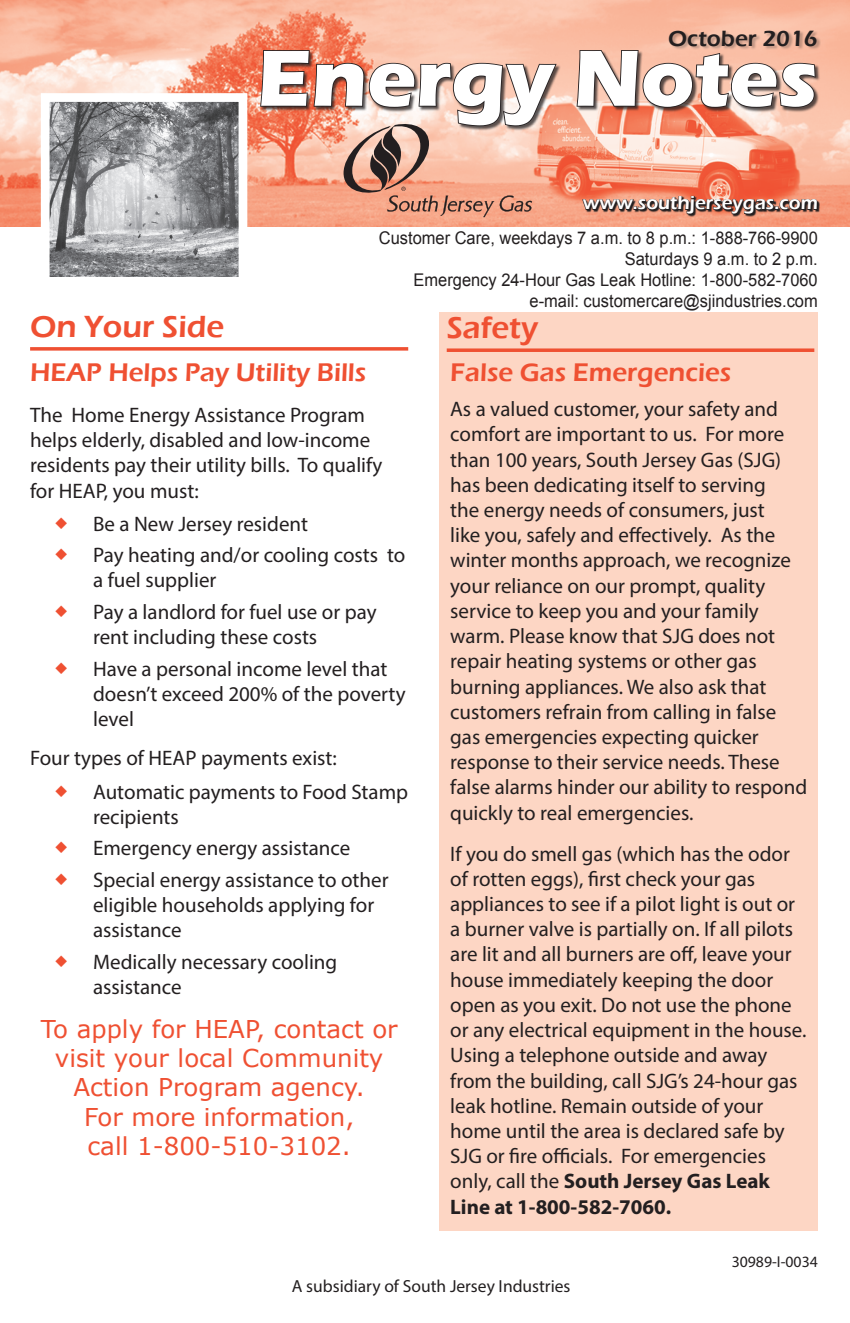
<style>
.page{position:relative;width:850px;height:1323px;background:#fff}
.page>*{position:absolute;margin:0;border:0;box-sizing:border-box;transform-origin:0 0}
.t1{font:700 82.25px "Eras ITC";color:#fff}
.t2{font:600 31.5px "Eras ITC";color:#ef5032}
.t3{font:600 26.25px "Eras ITC";color:#ef5032}
.t4{font:24.5px/29.4px "Verdana";color:#ef5032;text-align:center}
.t5{font:600 22.75px "Eras ITC";color:#231f20}
.t6{font:21px/25.2px "Myriad Pro";color:#231f20}
.t7{font:600 19.25px "Eras ITC";color:#fff}
.t8{font:17.5px/21px "Arial";color:#231f20;text-align:right;scale:.94 1}
.t9{font:17.5px "Myriad Pro";color:#231f20}
.t10{font:15.75px "Myriad Pro";color:#231f20}
.s1{font-weight:700}
</style>
<div class="page">
<img style="left:0;top:0;width:849px;height:227px">
<img style="left:51px;top:103px;width:186px;height:173px">
<div style="left:41px;top:93px;width:206px;height:207px;border:9px solid #fff"></div>
<div style="left:440px;top:312px;width:378px;height:918px;background:#fdd6c4"></div>
<svg style="left:581px;top:170px;width:236px;height:57px;background:#d1795f"></svg>
<div style="left:669px;top:31px;width:152px;height:19px;background:#231f20;opacity:.29"></div>
<div style="left:260px;top:50px;width:560px;height:81px;background:#231f20;opacity:.75"></div>
<svg style="left:259px;top:49px;width:299px;height:178px;background:#cb937f"></svg>
<svg style="left:575px;top:49px;width:241px;height:60px;background:#8f7267"></svg>
<hr style="left:30px;top:347px;width:378px;height:3px;background:#ef5032">
<svg style="left:447px;top:348px;width:367px;height:4px"></svg>
<p class="t5" style="left:668px;top:25px;width:151px">October 2016</p>
<h1 class="t1" style="left:257px;top:31px;width:562px">Energy Notes</h1>
<p class="t7" style="left:583px;top:192px;width:237px">www.southjerseygas.com</p>
<p class="t8" style="left:379px;top:228px;width:468px">Customer Care, weekdays 7 a.m. to 8 p.m.: 1-888-766-9900<br>Saturdays 9 a.m. to 2 p.m.<br>Emergency 24-Hour Gas Leak Hotline: 1-800-582-7060 e-mail: customercare@sjindustries.com</p>
<h2 class="t2" style="left:30px;top:309px;width:195px">On Your Side</h2>
<p class="t3" style="left:30px;top:357px;width:338px">HEAP Helps Pay Utility Bills</p>
<p class="t6" style="left:30px;top:402px;width:354px">The Home Energy Assistance Program helps elderly, disabled and low-income residents pay their utility bills. To qualify for HEAP, you must:</p>
<p class="t6" style="left:93px;top:507px;width:314px;line-height:31.5px">Be a New Jersey resident<br>Pay heating and/or cooling costs to</p>
<p class="t6" style="left:93px;top:564px;width:285px;line-height:31.5px">a fuel supplier<br>Pay a landlord for fuel use or pay</p>
<p class="t6" style="left:93px;top:621px;width:296px;line-height:31.5px">rent including these costs<br>Have a personal income level that</p>
<p class="t6" style="left:93px;top:680px;width:314px">doesn’t exceed 200% of the poverty level</p>
<p class="t6" style="left:93px;top:741px;width:316px;line-height:33.1px;text-indent:-63px">Four types of HEAP payments exist:<br>Automatic payments to Food Stamp</p>
<p class="t6" style="left:93px;top:800px;width:297px;line-height:31.5px">recipients<br>Emergency energy assistance<br>Special energy assistance to other</p>
<p class="t6" style="left:93px;top:892px;width:283px">eligible households applying for assistance</p>
<p class="t6" style="left:93px;top:948px;width:246px">Medically necessary cooling assistance</p>
<p class="t4" style="left:41px;top:1013px;width:358px">To apply for HEAP, contact or visit your local Community<br>Action Program agency.<br>For more information,<br>call 1-800-510-3102.</p>
<h2 class="t2" style="left:447px;top:310px;width:93px">Safety</h2>
<p class="t3" style="left:450px;top:357px;width:283px">False Gas Emergencies</p>
<p class="t6" style="left:450px;top:396px;width:358px">As a valued customer, your safety and comfort are important to us. For more than 100 years, South Jersey Gas (SJG) has been dedicating itself to serving<br>the energy needs of consumers, just<br>like you, safely and effectively. As the winter months approach, we recognize your reliance on our prompt, quality service to keep you and your family warm. Please know that SJG does not repair heating systems or other gas burning appliances. We also ask that customers refrain from calling in false gas emergencies expecting quicker response to their service needs. These false alarms hinder our ability to respond quickly to real emergencies.</p>
<p class="t6" style="left:450px;top:840px;width:358px">If you do smell gas (which has the odor of rotten eggs), first check your gas appliances to see if a pilot light is out or a burner valve is partially on. If all pilots are lit and all burners are off, leave your house immediately keeping the door open as you exit. Do not use the phone or any electrical equipment in the house.<br>Using a telephone outside and away from the building, call SJG’s 24-hour gas leak hotline. Remain outside of your home until the area is declared safe by SJG or fire officials. For emergencies only, call the <span class="s1">South Jersey Gas Leak Line at 1-800-582-7060.</span></p>
<p class="t10" style="left:731px;top:1252px;width:88px">30989-I-0034</p>
<p class="t9" style="left:292px;top:1274px;width:280px">A subsidiary of South Jersey Industries</p>
</div>
